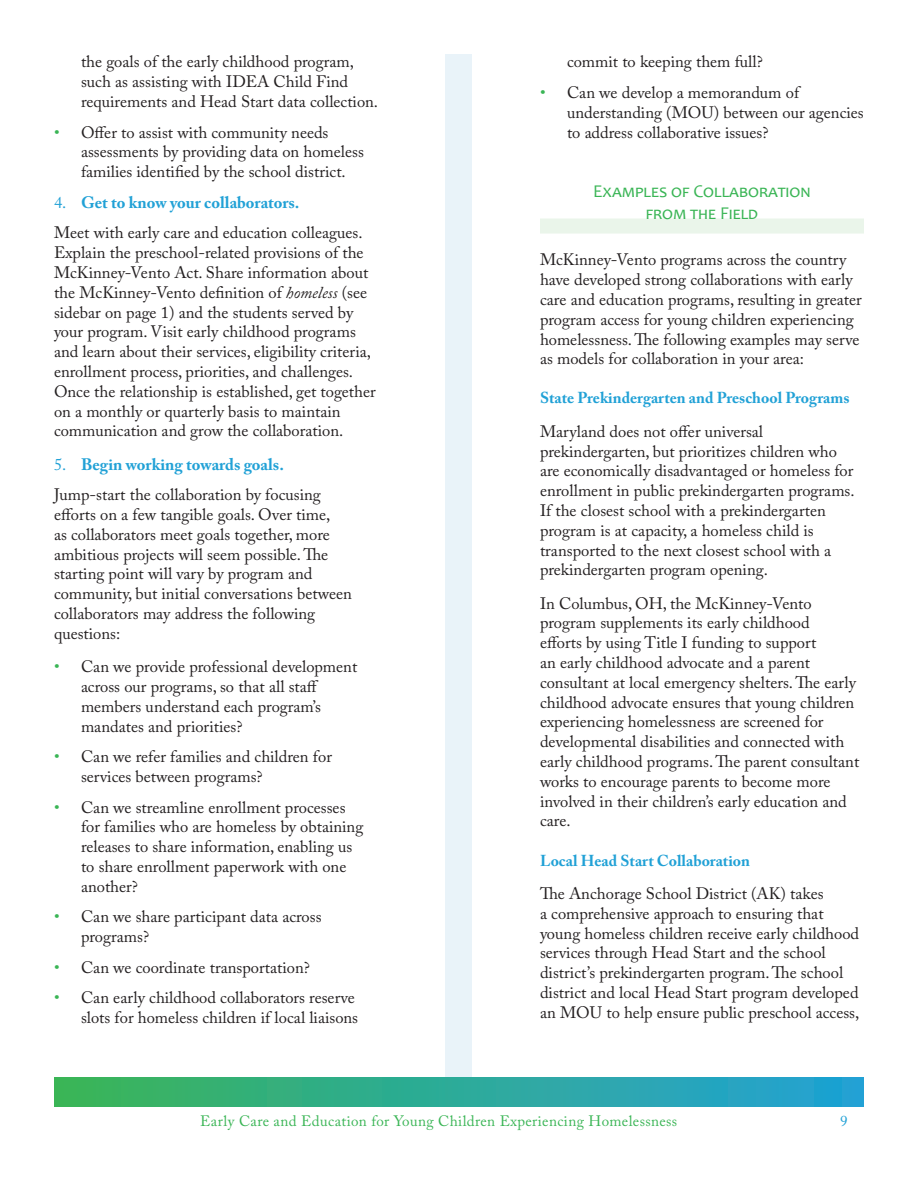
<style>
.page{position:relative;width:918px;height:1188px;background:#fff}
.page>*{position:absolute;margin:0;border:0;box-sizing:border-box;transform-origin:0 0}
.Section_Title{font:18px/21.6px "Candara";color:#3ab555;text-align:center}
.t1{font:16.5px/19.8px "Adobe Caslon Pro";color:#231f20}
.t2{font:700 16.5px "Adobe Caslon Pro";color:#21a1d6}
.Section_Subtitle{font:700 15.75px "Adobe Caslon Pro";color:#21a1d6}
.t3{font:15px "Adobe Caslon Pro";letter-spacing:.025em;color:#3ab555}
.t4{font:15px "Adobe Caslon Pro";color:#21a1d6}
.s1{color:#3ab555}
.s2{font-weight:400}
.s3{font-style:italic}
</style>
<div class="page">
<div style="left:446px;top:54px;width:26px;height:1053px;background:#e9f3f9"></div>
<div style="left:54px;top:1078px;width:810px;height:28px;background:linear-gradient(to right,#3ab558,#22a1d7)"></div>
<div style="left:540px;top:219px;width:324px;height:15px;background:#eaf5ea"></div>
<p class="t1" style="left:81px;top:52px;width:299px">the goals of the early childhood program, such as assisting with IDEA Child Find requirements and Head Start data collection.</p>
<p class="t1" style="left:81px;top:122px;width:284px;text-indent:-27px"><span class="s1">•</span> Offer to assist with community needs assessments by providing data on homeless families identified by the school district.</p>
<p class="t2" style="left:54px;top:192px;width:247px"><span class="s2">4.</span> Get to know your collaborators.</p>
<p class="t1" style="left:54px;top:223px;width:323px">Meet with early care and education colleagues.<br>Explain the preschool-related provisions of the McKinney-Vento Act. Share information about the McKinney-Vento definition of <span class="s3">homeless</span> (see sidebar on page 1) and the students served by your program. Visit early childhood programs and learn about their services, eligibility criteria, enrollment process, priorities, and challenges.<br>Once the relationship is established, get together on a monthly or quarterly basis to maintain communication and grow the collaboration.</p>
<p class="t2" style="left:54px;top:454px;width:231px"><span class="s2">5.</span> Begin working towards goals.</p>
<p class="t1" style="left:54px;top:485px;width:299px">Jump-start the collaboration by focusing efforts on a few tangible goals. Over time,<br>as collaborators meet goals together, more ambitious projects will seem possible. The starting point will vary by program and community, but initial conversations between collaborators may address the following questions:</p>
<p class="t1" style="left:81px;top:657px;width:278px;text-indent:-27px"><span class="s1">•</span> Can we provide professional development across our programs, so that all staff members understand each program’s mandates and priorities?</p>
<p class="t1" style="left:81px;top:747px;width:252px;text-indent:-27px"><span class="s1">•</span> Can we refer families and children for services between programs?</p>
<p class="t1" style="left:81px;top:797px;width:284px;text-indent:-27px"><span class="s1">•</span> Can we streamline enrollment processes for families who are homeless by obtaining releases to share information, enabling us to share enrollment paperwork with one another?</p>
<p class="t1" style="left:81px;top:907px;width:242px;text-indent:-27px"><span class="s1">•</span> Can we share participant data across programs?</p>
<p class="t1" style="left:54px;top:957px;width:257px"><span class="s1">•</span> Can we coordinate transportation?</p>
<p class="t1" style="left:54px;top:988px;width:306px;text-align:right"><span class="s1">•</span> Can early childhood collaborators reserve slots for homeless children if local liaisons</p>
<p class="t1" style="left:567px;top:52px;width:197px">commit to keeping them full?</p>
<p class="t1" style="left:567px;top:82px;width:298px;text-indent:-27px"><span class="s1">•</span> Can we develop a memorandum of understanding (MOU) between our agencies to address collaborative issues?</p>
<p class="Section_Title" style="left:593px;top:180px;width:219px">Examples of Collaboration from the Field</p>
<p class="t1" style="left:540px;top:250px;width:323px">McKinney-Vento programs across the country have developed strong collaborations with early care and education programs, resulting in greater program access for young children experiencing homelessness. The following examples may serve as models for collaboration in your area:</p>
<p class="Section_Subtitle" style="left:540px;top:389px;width:311px">State Prekindergarten and Preschool Programs</p>
<p class="t1" style="left:540px;top:421px;width:316px">Maryland does not offer universal prekindergarten, but prioritizes children who are economically disadvantaged or homeless for enrollment in public prekindergarten programs.<br>If the closest school with a prekindergarten program is at capacity, a homeless child is transported to the next closest school with a prekindergarten program opening.</p>
<p class="t1" style="left:540px;top:593px;width:321px">In Columbus, OH, the McKinney-Vento program supplements its early childhood<br>efforts by using Title I funding to support<br>an early childhood advocate and a parent consultant at local emergency shelters. The early childhood advocate ensures that young children experiencing homelessness are screened for developmental disabilities and connected with early childhood programs. The parent consultant works to encourage parents to become more involved in their children’s early education and care.</p>
<p class="Section_Subtitle" style="left:540px;top:851px;width:212px">Local Head Start Collaboration</p>
<p class="t1" style="left:540px;top:883px;width:321px">The Anchorage School District (AK) takes<br>a comprehensive approach to ensuring that young homeless children receive early childhood services through Head Start and the school district’s prekindergarten program. The school district and local Head Start program developed an MOU to help ensure public preschool access,</p>
<p class="t3" style="left:200px;top:1112px;width:479px">Early Care and Education for Young Children Experiencing Homelessness</p>
<p class="t4" style="left:840px;top:1112px;width:9px">9</p>
</div>
